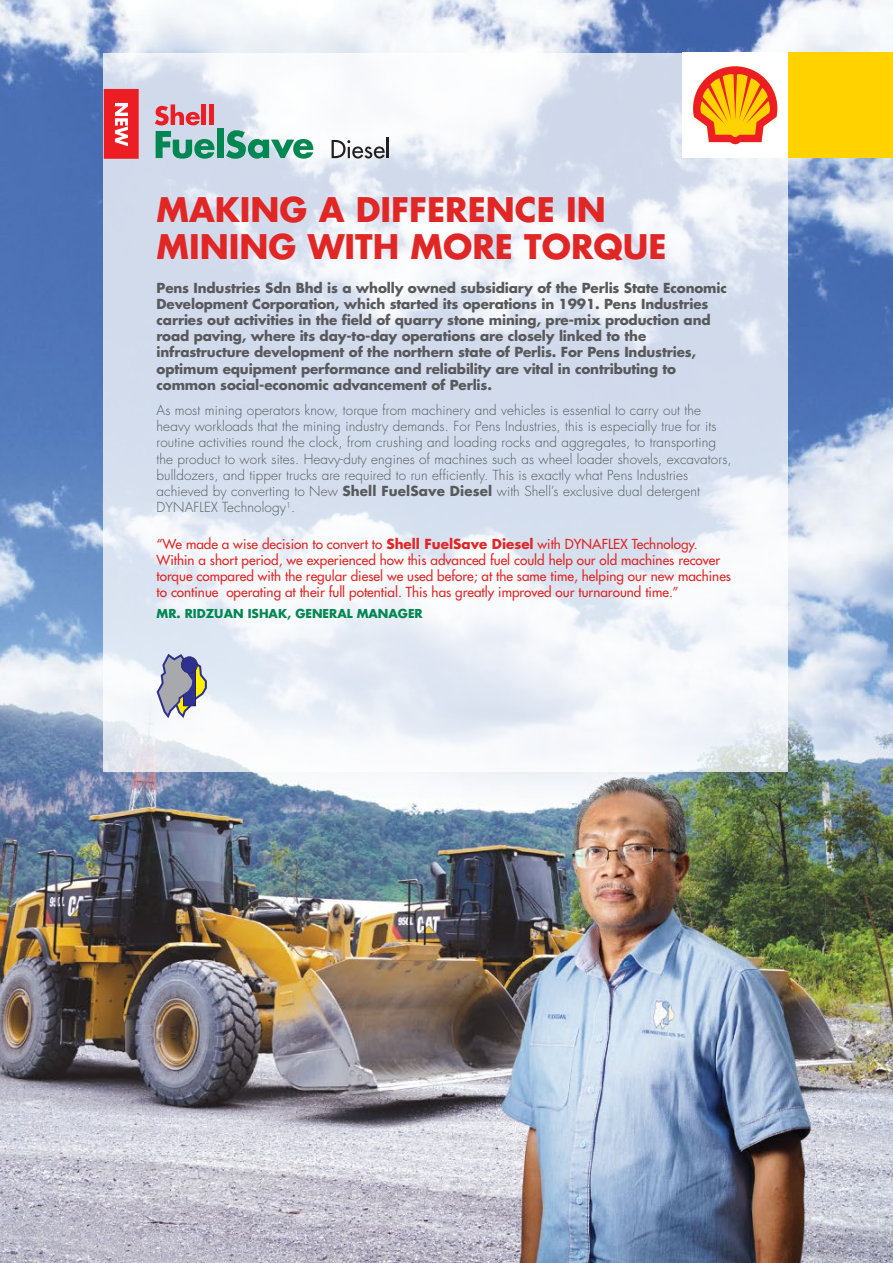
<style>
.page{position:relative;width:893px;height:1263px;background:#fff}
.page>*{position:absolute;margin:0;border:0;box-sizing:border-box;transform-origin:0 0}
.t1{font:700 33px/37.5px "Futura Std";color:#e12726}
.t2{font:300 13.5px/16.2px "Futura Std";letter-spacing:.01em;color:#58595b}
.t3{font:700 13.5px/16.2px "Futura Std";letter-spacing:-.01em;color:#58595b}
.t4{font:500 13.5px/16.2px "Futura Std";color:#e12726}
.t5{font:700 12px "Futura Std";color:#008752}
.s1{font-weight:700}
</style>
<div class="page">
<img style="left:0;top:0;width:893px;height:1263px">
<svg style="left:104px;top:53px;width:684px;height:718px"></svg>
<div style="left:788px;top:53px;width:105px;height:105px;background:#ffd200"></div>
<div style="left:683px;top:53px;width:105px;height:105px;background:#fff"></div>
<svg style="left:693px;top:66px;width:85px;height:79px"></svg>
<svg style="left:332px;top:140px;width:53px;height:19px"></svg>
<hr style="left:387px;top:137px;width:2px;height:21px;background:#231f20">
<svg style="left:156px;top:131px;width:58px;height:28px;background:#6ab1a0"></svg>
<div style="left:217px;top:128px;width:6px;height:30px;background:#008752"></div>
<svg style="left:226px;top:130px;width:87px;height:29px"></svg>
<svg style="left:155px;top:104px;width:45px;height:21px"></svg>
<hr style="left:202px;top:104px;width:4px;height:21px;background:#ed1d24">
<hr style="left:209px;top:104px;width:4px;height:21px;background:#ed1d24">
<svg style="left:104px;top:89px;width:35px;height:70px;background:#ee3e44"></svg>
<svg style="left:157px;top:654px;width:50px;height:64px"></svg>
<img style="left:847px;top:158px;width:46px;height:1090px">
<h1 class="t1" style="left:157px;top:190px;width:512px">MAKING A DIFFERENCE IN<br>MINING WITH MORE TORQUE</h1>
<p class="t3" style="left:157px;top:279px;width:572px">Pens Industries Sdn Bhd is a wholly owned subsidiary of the Perlis State Economic Development Corporation, which started its operations in 1991. Pens Industries carries out activities in the field of quarry stone mining, pre-mix production and road paving, where its day-to-day operations are closely linked to the infrastructure development of the northern state of Perlis. For Pens Industries, optimum equipment performance and reliability are vital in contributing to common social-economic advancement of Perlis.</p>
<p class="t2" style="left:157px;top:402px;width:577px">As most mining operators know, torque from machinery and vehicles is essential to carry out the heavy workloads that the mining industry demands. For Pens Industries, this is especially true for its routine activities round the clock, from crushing and loading rocks and aggregates, to transporting the product to work sites. Heavy-duty engines of machines such as wheel loader shovels, excavators, bulldozers, and tipper trucks are required to run efficiently. This is exactly what Pens Industries achieved by converting to New <span class="s1">Shell FuelSave Diesel</span> with Shell’s exclusive dual detergent DYNAFLEX Technology<sup>1</sup>.</p>
<p class="t4" style="left:157px;top:536px;width:576px">“We made a wise decision to convert to <span class="s1">Shell FuelSave Diesel</span> with DYNAFLEX Technology.<br>Within a short period, we experienced how this advanced fuel could help our old machines recover torque compared with the regular diesel we used before; at the same time, helping our new machines to continue operating at their full potential. This has greatly improved our turnaround time.”</p>
<p class="t5" style="left:157px;top:605px;width:268px">MR. RIDZUAN ISHAK, GENERAL MANAGER</p>
</div>
